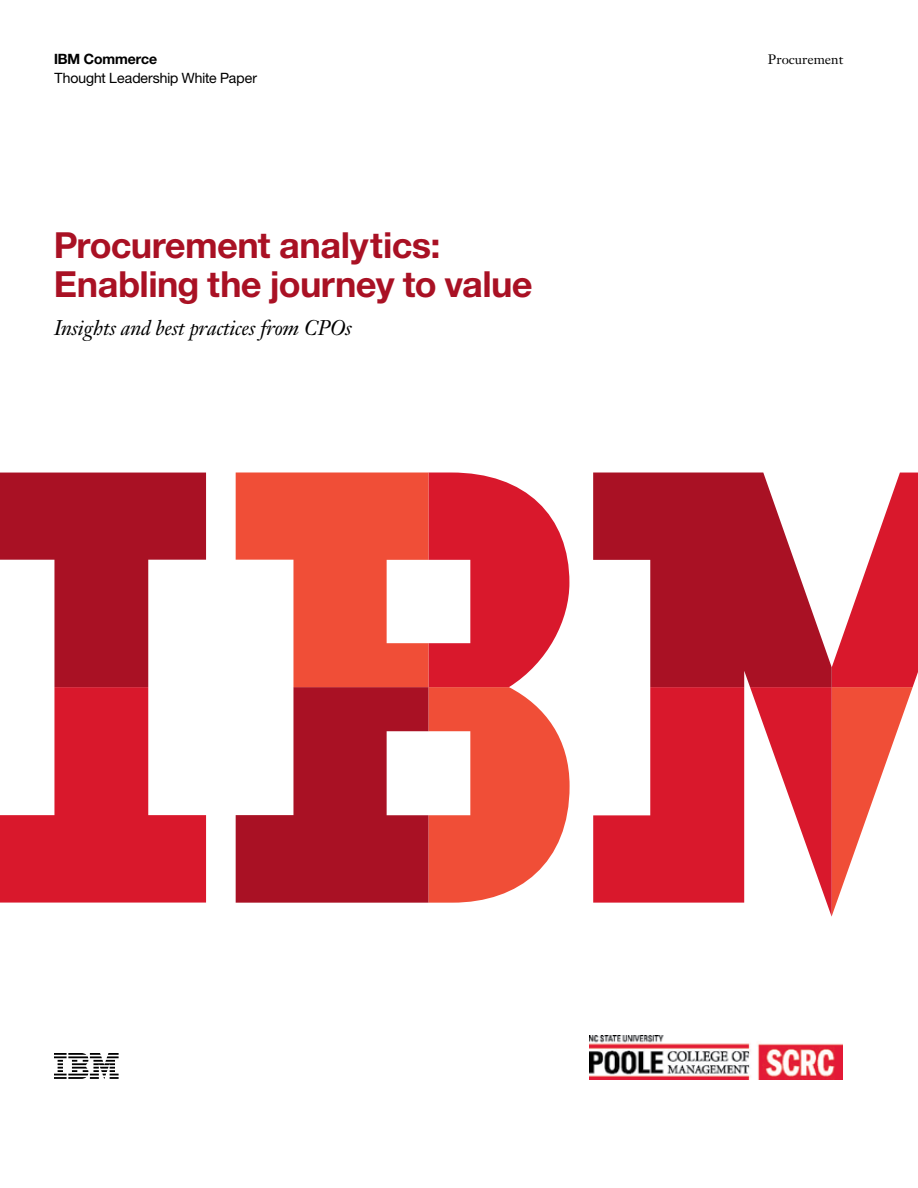
<style>
.page{position:relative;width:918px;height:1188px;background:#fff}
.page>*{position:absolute;margin:0;border:0;box-sizing:border-box;transform-origin:0 0}
.t1{font:36px/39px "Helv Neue Boldfor IBM";color:#a91124}
.t2{font:italic 21px "Janson Text LT Pro";letter-spacing:-.01em;color:#000}
.t3{font:14.25px "Helv Neue Romanfor IBM";color:#000}
.t4{font:14.25px "Helv Neue Boldfor IBM";color:#000}
.t5{font:13.5px "Janson Text LT Pro";color:#000}
</style>
<div class="page">
<svg style="left:0;top:687px;width:206px;height:216px;fill:#d9182c"></svg>
<svg style="left:0;top:473px;width:206px;height:214px;fill:#a91124"></svg>
<svg style="left:832px;top:473px;width:86px;height:442px"></svg>
<svg style="left:593px;top:687px;width:239px;height:229px;fill:#d9182c"></svg>
<svg style="left:593px;top:473px;width:239px;height:214px;fill:#a91124"></svg>
<svg style="left:236px;top:473px;width:334px;height:430px"></svg>
<svg style="left:54px;top:1053px;width:65px;height:26px"></svg>
<img style="left:590px;top:1035px;width:253px;height:45px">
<p class="t4" style="left:54px;top:50px;width:105px">IBM Commerce</p>
<p class="t5" style="left:768px;top:51px;width:77px">Procurement</p>
<p class="t3" style="left:54px;top:69px;width:205px">Thought Leadership White Paper</p>
<p class="t1" style="left:54px;top:225px;width:480px">Procurement analytics:<br>Enabling the journey to value</p>
<p class="t2" style="left:54px;top:314px;width:299px">Insights and best practices from CPOs</p>
</div>
